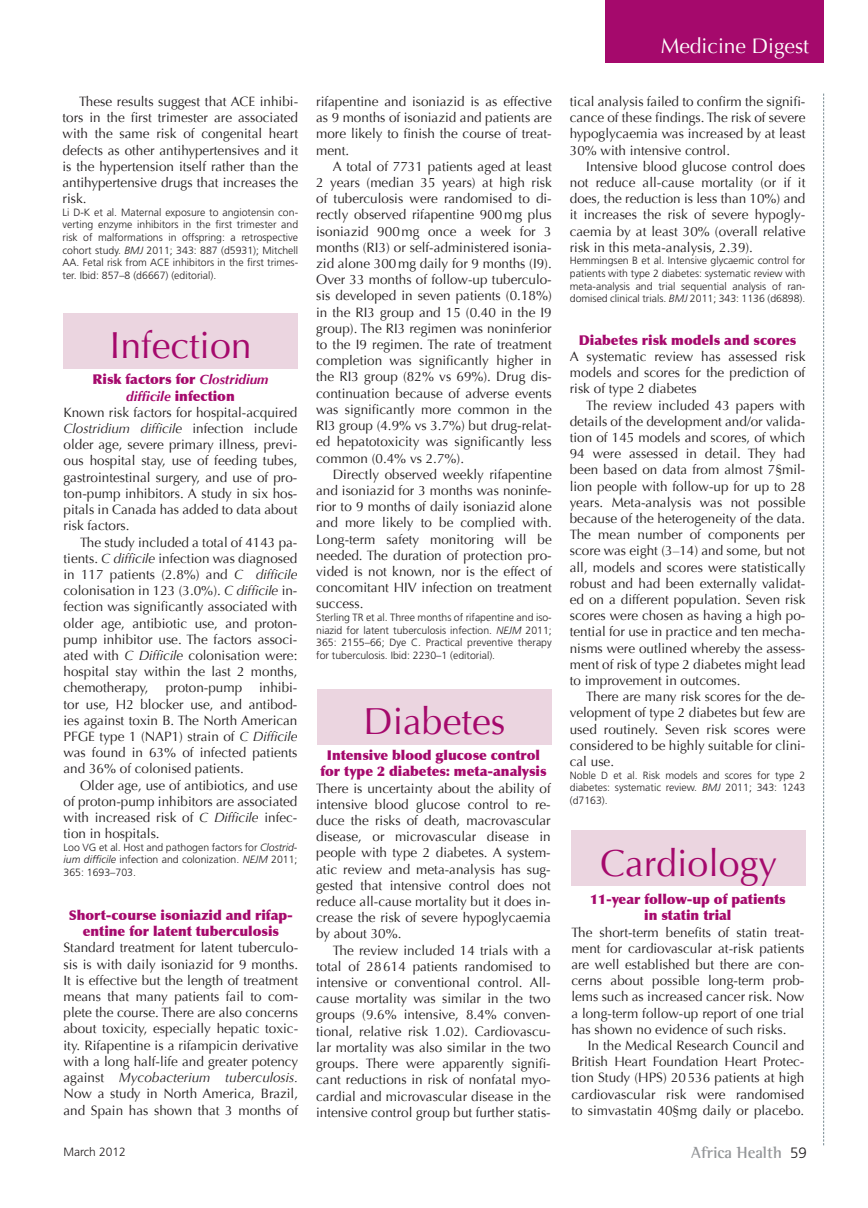
<style>
.page{position:relative;width:868px;height:1208px;background:#fff}
.page>*{position:absolute;margin:0;border:0;box-sizing:border-box;transform-origin:0 0}
.Headline{font:37.5px "Optima";color:#a5096c}
.t1{font:21px "Optima";color:#fff}
.t2{font:700 16.5px "Rotis Semi Serif";color:#939598}
.Body_main_text{font:13.5px/16.2px "Optima";color:#231f20;text-align:justify}
.First_paragraph{font:13.5px/16.2px "Optima";color:#231f20;text-align:justify}
.Subhead{font:900 13.5px/16.2px "Optima";color:#a5096c;text-align:center}
.Subhead-2{font:italic 700 13.5px "Optima";color:#a5096c}
.t3{font:300 12px "Frutiger LT Std";color:#231f20}
.References{font:300 10.5px/12.6px "Frutiger LT Std";color:#231f20;text-align:justify}
.s1{font-style:italic}
.s2{font-weight:700;font-style:italic}
.s3{font-weight:900;font-style:normal}
.s4{font-family:"Frutiger LT Std";font-weight:300;font-size:15px;color:#231f20}
</style>
<div class="page">
<div style="left:605px;top:0;width:218px;height:63px;background:#a5096c"></div>
<svg style="left:823px;top:94px;width:1px;height:1051px"></svg>
<div style="left:317px;top:689px;width:234px;height:55px;background:#ebd5e0"></div>
<div style="left:64px;top:313px;width:234px;height:55px;background:#ebd5e0"></div>
<div style="left:571px;top:830px;width:234px;height:55px;background:#ebd5e0"></div>
<p class="Body_main_text" style="left:63px;top:93px;width:237px;text-indent:16px">These results suggest that ACE inhibi&shy;tors in the first trimester are associated with the same risk of congenital heart defects as other antihypertensives and it is the hypertension itself rather than the antihypertensive drugs that increases the risk.</p>
<p class="References" style="left:63px;top:206px;width:237px">Li D-K et al. Maternal exposure to angiotensin con&shy;verting enzyme inhibitors in the first trimester and risk of malformations in offspring: a retrospective cohort study. <span class="s1">BMJ</span> 2011; 343: 887 (d5931); Mitchell AA. Fetal risk from ACE inhibitors in the first trimes&shy;ter. Ibid: 857–8 (d6667) (editorial).</p>
<p class="Headline" style="left:110px;top:324px;width:143px">Infection</p>
<p class="Subhead" style="left:92px;top:371px;width:177px">Risk factors for <span class="s2">Clostridium</span></p>
<p class="Subhead-2" style="left:126px;top:388px;width:110px">difficile <span class="s3">infection</span></p>
<p class="First_paragraph" style="left:64px;top:404px;width:235px">Known risk factors for hospital-acquired <span class="s1">Clostridium difficile</span> infection include older age, severe primary illness, previ&shy;ous hospital stay, use of feeding tubes, gastrointestinal surgery, and use of pro&shy;ton-pump inhibitors. A study in six hos&shy;pitals in Canada has added to data about risk factors.</p>
<p class="Body_main_text" style="left:64px;top:534px;width:235px;text-indent:16px">The study included a total of 4143 pa&shy;tients. <span class="s1">C difficile</span> infection was diagnosed in 117 patients (2.8%) and <span class="s1">C difficile </span>colonisation in 123 (3.0%). <span class="s1">C difficile</span> in&shy;fection was significantly associated with older age, antibiotic use, and proton&shy;pump inhibitor use. The factors associ&shy;ated with <span class="s1">C Difficile</span> colonisation were: hospital stay within the last 2 months, chemotherapy,</p>
<p class="Body_main_text" style="left:64px;top:680px;width:235px;text-indent:195px">inhibi&shy;tor use, H2 blocker use, and antibod&shy;ies against toxin B. The North American PFGE type 1 (NAP1) strain of <span class="s1">C Difficile </span>was found in 63% of infected patients and 36% of colonised patients.</p>
<p class="Body_main_text" style="left:64px;top:777px;width:235px;text-indent:16px">Older age, use of antibiotics, and use of proton-pump inhibitors are associated with increased risk of <span class="s1">C Difficile</span> infec&shy;tion in hospitals.</p>
<p class="References" style="left:64px;top:841px;width:235px">Loo VG et al. Host and pathogen factors for <span class="s1">Clostrid&shy;ium difficile</span> infection and colonization. <span class="s1">NEJM</span> 2011; 365: 1693–703.</p>
<p class="Subhead" style="left:69px;top:907px;width:225px">Short-course isoniazid and rifap&shy;entine for latent tuberculosis</p>
<p class="First_paragraph" style="left:64px;top:940px;width:236px">Standard treatment for latent tuberculo&shy;sis is with daily isoniazid for 9 months.<br>It is effective but the length of treatment means that many patients fail to com&shy;plete the course. There are also concerns about toxicity, especially hepatic toxic&shy;ity. Rifapentine is a rifampicin derivative with a long half-life and greater potency against <span class="s1">Mycobacterium tuberculosis.<br></span>Now a study in North America, Brazil, and Spain has shown that 3 months of</p>
<p class="Body_main_text" style="left:166px;top:680px;width:78px">proton-pump</p>
<p class="First_paragraph" style="left:316px;top:93px;width:237px">rifapentine and isoniazid is as effective as 9 months of isoniazid and patients are more likely to finish the course of treat&shy;ment.</p>
<p class="Body_main_text" style="left:316px;top:158px;width:237px;text-indent:16px">A total of 7731 patients aged at least 2 years (median 35 years) at high risk of tuberculosis were randomised to di&shy;rectly observed rifapentine 900mg plus isoniazid 900mg once a week for 3 months (RI3) or self-administered isonia&shy;zid alone 300mg daily for 9 months (I9).<br>Over 33 months of follow-up tuberculo&shy;sis developed in seven patients (0.18%) in the RI3 group and 15 (0.40 in the I9 group). The RI3 regimen was noninferior to the I9 regimen. The rate of treatment completion was significantly higher in the RI3 group (82% vs 69%). Drug dis&shy;continuation because of adverse events was significantly more common in the RI3 group (4.9% vs 3.7%) but drug-relat&shy;ed hepatotoxicity was significantly less common (0.4% vs 2.7%).</p>
<p class="Body_main_text" style="left:316px;top:466px;width:237px;text-indent:16px">Directly observed weekly rifapentine and isoniazid for 3 months was noninfe&shy;rior to 9 months of daily isoniazid alone and more likely to be complied with.<br>Long-term safety monitoring will be needed. The duration of protection pro&shy;vided is not known, nor is the effect of concomitant HIV infection on treatment success.</p>
<p class="References" style="left:316px;top:611px;width:237px">Sterling TR et al. Three months of rifapentine and iso&shy;niazid for latent tuberculosis infection. <span class="s1">NEJM</span> 2011; 365: 2155–66; Dye C. Practical preventive therapy for tuberculosis. Ibid: 2230–1 (editorial).</p>
<p class="Headline" style="left:363px;top:700px;width:143px">Diabetes</p>
<p class="Subhead" style="left:320px;top:747px;width:227px">Intensive blood glucose control for type 2 diabetes: meta-analysis</p>
<p class="First_paragraph" style="left:316px;top:780px;width:236px">There is uncertainty about the ability of intensive blood glucose control to re&shy;duce the risks of death, macrovascular disease, or microvascular disease in people with type 2 diabetes. A system&shy;atic review and meta-analysis has sug&shy;gested that intensive control does not reduce all-cause mortality but it does in&shy;crease the risk of severe hypoglycaemia by about 30%.</p>
<p class="Body_main_text" style="left:316px;top:942px;width:236px;text-indent:17px">The review included 14 trials with a total of 28614 patients randomised to intensive or conventional control. All&shy;cause mortality was similar in the two groups (9.6% intensive, 8.4% conven&shy;tional, relative risk 1.02). Cardiovascu&shy;lar mortality was also similar in the two groups. There were apparently signifi&shy;cant reductions in risk of nonfatal myo&shy;cardial and microvascular disease in the intensive control group but further statis-</p>
<h2 class="t1" style="left:660px;top:34px;width:150px">Medicine Digest</h2>
<p class="Body_main_text" style="left:569px;top:93px;width:237px">tical analysis failed to confirm the signifi&shy;cance of these findings. The risk of severe hypoglycaemia was increased by at least 30% with intensive control.</p>
<p class="Body_main_text" style="left:569px;top:158px;width:237px;text-indent:16px">Intensive blood glucose control does not reduce all-cause mortality (or if it does, the reduction is less than 10%) and it increases the risk of severe hypogly&shy;caemia by at least 30% (overall relative risk in this meta-analysis, 2.39).</p>
<p class="References" style="left:569px;top:255px;width:237px">Hemmingsen B et al. Intensive glycaemic control for patients with type 2 diabetes: systematic review with meta-analysis and trial sequential analysis of ran&shy;domised clinical trials. <span class="s1">BMJ</span> 2011; 343: 1136 (d6898).</p>
<p class="Subhead" style="left:579px;top:332px;width:219px">Diabetes risk models and scores</p>
<p class="First_paragraph" style="left:569px;top:348px;width:237px">A systematic review has assessed risk models and scores for the prediction of risk of type 2 diabetes</p>
<p class="Body_main_text" style="left:569px;top:397px;width:237px;text-indent:16px">The review included 43 papers with details of the development and/or valida&shy;tion of 145 models and scores, of which 94 were assessed in detail. They had been based on data from almost 7§mil&shy;lion people with follow-up for up to 28 years. Meta-analysis was not possible because of the heterogeneity of the data.<br>The mean number of components per score was eight (3–14) and some, but not all, models and scores were statistically robust and had been externally validat&shy;ed on a different population. Seven risk scores were chosen as having a high po&shy;tential for use in practice and ten mecha&shy;nisms were outlined whereby the assess&shy;ment of risk of type 2 diabetes might lead to improvement in outcomes.</p>
<p class="Body_main_text" style="left:569px;top:689px;width:237px;text-indent:16px">There are many risk scores for the de&shy;velopment of type 2 diabetes but few are used routinely. Seven risk scores were considered to be highly suitable for clini&shy;cal use.</p>
<p class="References" style="left:569px;top:769px;width:237px">Noble D et al. Risk models and scores for type 2 diabetes: systematic review. <span class="s1">BMJ</span> 2011; 343: 1243 (d7163).</p>
<p class="Headline" style="left:600px;top:841px;width:179px">Cardiology</p>
<p class="Subhead" style="left:590px;top:891px;width:197px">11-year follow-up of patients</p>
<p class="Subhead" style="left:644px;top:907px;width:89px">in statin trial</p>
<p class="First_paragraph" style="left:571px;top:924px;width:234px">The short-term benefits of statin treat&shy;ment for cardiovascular at-risk patients are well established but there are con&shy;cerns about possible long-term prob&shy;lems such as increased cancer risk. Now a long-term follow-up report of one trial has shown no evidence of such risks.</p>
<p class="Body_main_text" style="left:571px;top:1037px;width:234px;text-indent:16px">In the Medical Research Council and British Heart Foundation Heart Protec&shy;tion Study (HPS) 20536 patients at high cardiovascular risk were randomised to simvastatin 40§mg daily or placebo.</p>
<p class="t3" style="left:63px;top:1144px;width:64px">March 2012</p>
<p class="t2" style="left:691px;top:1142px;width:117px">Africa Health <span class="s4">59</span></p>
</div>
